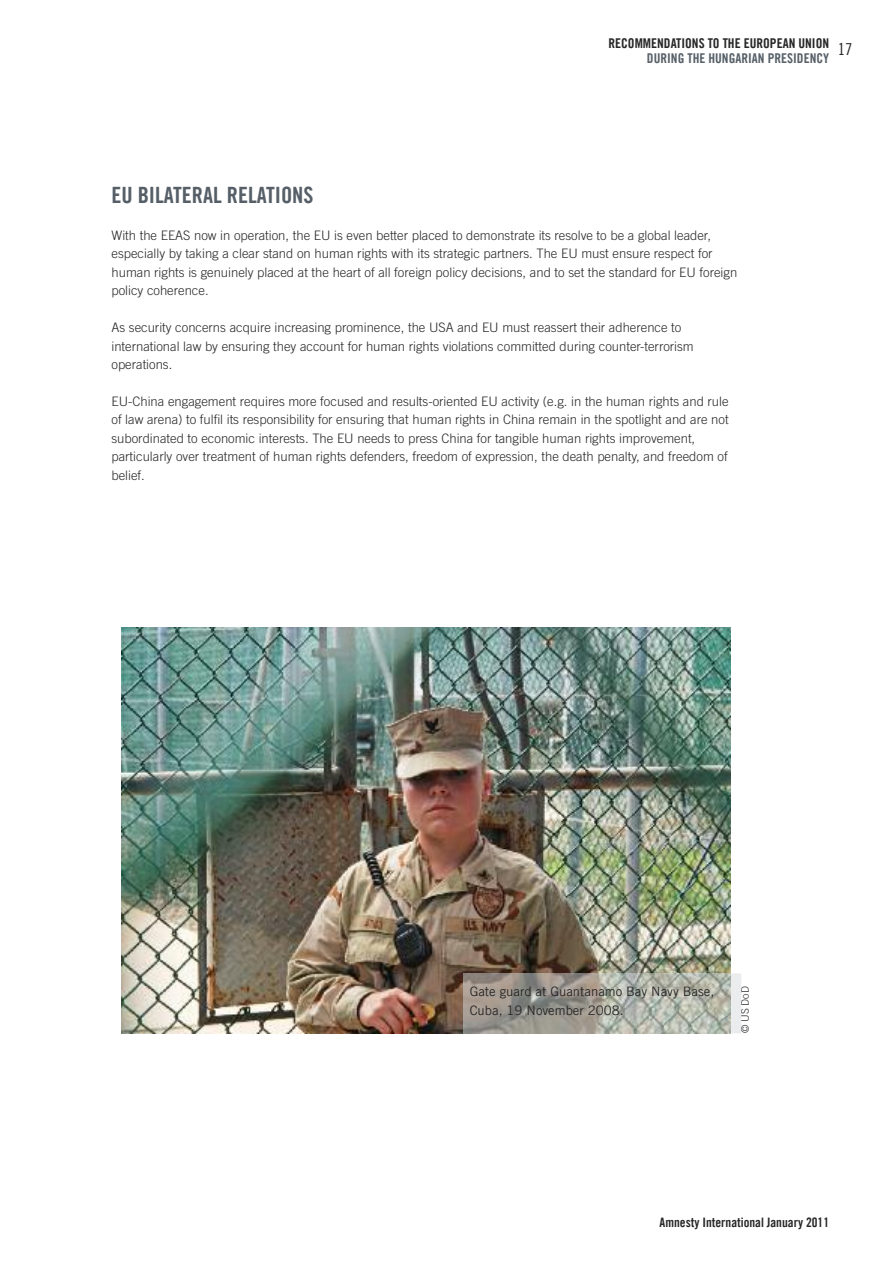
<style>
.page{position:relative;width:893px;height:1263px;background:#fff}
.page>*{position:absolute;margin:0;border:0;box-sizing:border-box;transform-origin:0 0}
.t1{font:22.5px "Amnesty Trade Gothic Bd Cn 20";color:#565f67}
.t2{font:16.5px "Amnesty Trade Gothic Cn 18";color:#272627}
.t3{font:13.5px "Amnesty Trade Gothic Bd Cn 20";color:#272627}
.t4{font:13.5px "Amnesty Trade Gothic Bd Cn 20";color:#565f67}
.t5{font:300 13.05px/18.5px "Amnesty Trade Gothic";color:#272627}
.t6{font:13.05px/18.5px "Amnesty Trade Gothic";color:#272627}
.t7{font:13.05px "Amnesty Trade Gothic Bd Cn 20";color:#272627}
.t8{font:300 10.5px "Amnesty Trade Gothic";color:#272627}
</style>
<div class="page">
<img style="left:122px;top:627px;width:609px;height:406px">
<svg style="left:731px;top:973px;width:10px;height:60px"></svg>
<img style="left:464px;top:973px;width:267px;height:60px">
<hr style="left:741px;top:994px;width:1px;height:39px;background:#7e8082">
<p class="t3" style="left:608px;top:35px;width:222px">RECOMMENDATIONS TO THE EUROPEAN UNION</p>
<p class="t4" style="left:647px;top:50px;width:184px">DURING THE HUNGARIAN PRESIDENCy</p>
<p class="t2" style="left:838px;top:39px;width:16px">17</p>
<h1 class="t1" style="left:111px;top:181px;width:204px">EU bILATERAL RELATIONS</h1>
<p class="t5" style="left:111px;top:226px;width:627px">With the EEAS now in operation, the EU is even better placed to demonstrate its resolve to be a global leader, especially by taking a clear stand on human rights with its strategic partners. The EU must ensure respect for human rights is genuinely placed at the heart of all foreign policy decisions, and to set the standard for EU foreign policy coherence.</p>
<p class="t5" style="left:111px;top:318px;width:584px">As security concerns acquire increasing prominence, the USA and EU must reassert their adherence to international law by ensuring they account for human rights violations committed during counter-terrorism operations.</p>
<p class="t5" style="left:111px;top:392px;width:619px">EU-China engagement requires more focused and results-oriented EU activity (e.g. in the human rights and rule of law arena) to fulfil its responsibility for ensuring that human rights in China remain in the spotlight and are not subordinated to economic interests. The EU needs to press China for tangible human rights improvement, particularly over treatment of human rights defenders, freedom of expression, the death penalty, and freedom of belief.</p>
<p class="t6" style="left:470px;top:982px;width:246px">Gate guard at Guantanamo Bay Navy Base,<br>Cuba, 19 November 2008.</p>
<p class="t8" style="left:739px;top:1033px;width:48px;rotate:-90deg">© US DoD</p>
<p class="t7" style="left:660px;top:1214px;width:171px">Amnesty International January 2011</p>
</div>
